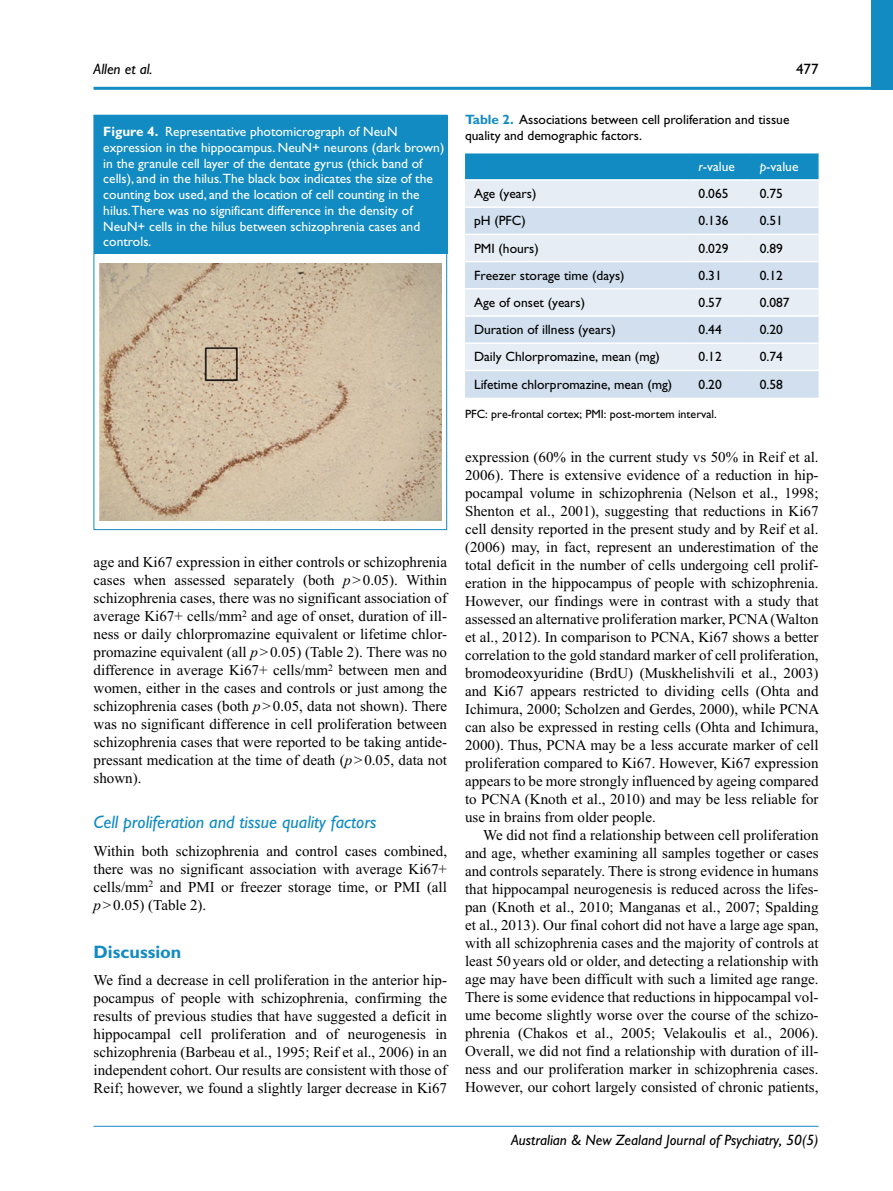
<style>
.page{position:relative;width:893px;height:1191px;background:#fff}
.page>*{position:absolute;margin:0;border:0;box-sizing:border-box;transform-origin:0 0}
.t1{font:italic 18px "Gill Sans Std";color:#118bc1}
.t2{font:700 18px "Gill Sans Std";color:#118bc1}
.t3{font:15px/18px "Times New Roman";color:#000;text-align:justify}
.t4{font:italic 15px "Gill Sans Std";color:#000}
.t5{font:15px "Gill Sans Std";color:#000}
.t6{font:13.5px/15.8px "Gill Sans Std";color:#fff}
.t7{font:13.5px/15.8px "Gill Sans Std";color:#000}
.t8{font:12px "Gill Sans Std";color:#000}
.s1{font-weight:700}
.s2{font-weight:700;color:#118bc1}
.s3{font-style:italic}
</style>
<div class="page">
<hr style="left:94px;top:87px;width:799px;height:3px;background:#118bc1">
<div style="left:872px;top:0;width:21px;height:89px;background:#118bc1"></div>
<hr style="left:94px;top:1125px;width:725px;height:1px;background:#118bc1">
<div style="left:94px;top:115px;width:353px;height:139px;background:#118bc1"></div>
<img style="left:99px;top:263px;width:342px;height:257px">
<div style="left:94px;top:115px;width:353px;height:415px;border:1px solid #118bc1"></div>
<div style="left:465px;top:153px;width:354px;height:26px;background:#118bc1"></div>
<div style="left:465px;top:181px;width:354px;height:25px;background:#e6edf5"></div>
<svg style="left:465px;top:208px;width:354px;height:190px;fill:#d1dfee"></svg>
<hr style="left:465px;top:234px;width:225px;height:1px;background:#fff">
<hr style="left:690px;top:234px;width:61px;height:1px;background:#fff">
<hr style="left:751px;top:234px;width:68px;height:1px;background:#fff">
<hr style="left:465px;top:261px;width:225px;height:1px;background:#fff">
<hr style="left:690px;top:261px;width:61px;height:1px;background:#fff">
<hr style="left:751px;top:261px;width:68px;height:1px;background:#fff">
<hr style="left:465px;top:288px;width:225px;height:1px;background:#fff">
<hr style="left:690px;top:288px;width:61px;height:1px;background:#fff">
<hr style="left:751px;top:288px;width:68px;height:1px;background:#fff">
<hr style="left:465px;top:315px;width:225px;height:2px;background:#fff">
<hr style="left:690px;top:315px;width:61px;height:2px;background:#fff">
<hr style="left:751px;top:315px;width:68px;height:2px;background:#fff">
<hr style="left:465px;top:342px;width:225px;height:2px;background:#fff">
<hr style="left:690px;top:342px;width:61px;height:2px;background:#fff">
<hr style="left:751px;top:342px;width:68px;height:2px;background:#fff">
<hr style="left:465px;top:370px;width:225px;height:1px;background:#fff">
<hr style="left:690px;top:370px;width:61px;height:1px;background:#fff">
<hr style="left:751px;top:370px;width:68px;height:1px;background:#fff">
<p class="t4" style="left:94px;top:60px;width:61px">Allen et al.</p>
<p class="t5" style="left:796px;top:60px;width:24px">477</p>
<p class="t6" style="left:103px;top:124px;width:343px"><span class="s1">Figure 4.</span> Representative photomicrograph of NeuN expression in the hippocampus. NeuN+ neurons (dark brown) in the granule cell layer of the dentate gyrus (thick band of cells), and in the hilus.The black box indicates the size of the counting box used, and the location of cell counting in the hilus.There was no significant difference in the density of NeuN+ cells in the hilus between schizophrenia cases and controls.</p>
<p class="t7" style="left:465px;top:112px;width:326px"><span class="s2">Table 2.</span> Associations between cell proliferation and tissue quality and demographic factors.</p>
<p class="t6" style="left:699px;top:159px;width:38px"><span class="s3">r</span>-value</p>
<p class="t6" style="left:760px;top:159px;width:40px"><span class="s3">p</span>-value</p>
<p class="t7" style="left:474px;top:186px;width:64px">Age (years)</p>
<p class="t7" style="left:699px;top:186px;width:31px">0.065</p>
<p class="t7" style="left:760px;top:186px;width:25px">0.75</p>
<p class="t7" style="left:474px;top:213px;width:53px">pH (PFC)</p>
<p class="t7" style="left:699px;top:213px;width:31px">0.136</p>
<p class="t7" style="left:760px;top:213px;width:25px">0.51</p>
<p class="t7" style="left:474px;top:240px;width:66px">PMI (hours)</p>
<p class="t7" style="left:699px;top:240px;width:31px">0.029</p>
<p class="t7" style="left:760px;top:240px;width:25px">0.89</p>
<p class="t7" style="left:474px;top:267px;width:152px">Freezer storage time (days)</p>
<p class="t7" style="left:699px;top:267px;width:25px">0.31</p>
<p class="t7" style="left:760px;top:267px;width:25px">0.12</p>
<p class="t7" style="left:474px;top:295px;width:113px">Age of onset (years)</p>
<p class="t7" style="left:699px;top:295px;width:25px">0.57</p>
<p class="t7" style="left:760px;top:295px;width:31px">0.087</p>
<p class="t7" style="left:474px;top:322px;width:143px">Duration of illness (years)</p>
<p class="t7" style="left:699px;top:322px;width:25px">0.44</p>
<p class="t7" style="left:760px;top:322px;width:25px">0.20</p>
<p class="t7" style="left:474px;top:349px;width:187px">Daily Chlorpromazine, mean (mg)</p>
<p class="t7" style="left:699px;top:349px;width:25px">0.12</p>
<p class="t7" style="left:760px;top:349px;width:25px">0.74</p>
<p class="t7" style="left:474px;top:376px;width:200px">Lifetime chlorpromazine, mean (mg)</p>
<p class="t7" style="left:699px;top:376px;width:25px">0.20</p>
<p class="t7" style="left:760px;top:376px;width:25px">0.58</p>
<p class="t8" style="left:465px;top:407px;width:253px">PFC: pre-frontal cortex; PMI: post-mortem interval.</p>
<p class="t3" style="left:94px;top:553px;width:355px">age and Ki67 expression in either controls or schizophrenia cases when assessed separately (both <span class="s3">p</span>&gt;0.05). Within schizophrenia cases, there was no significant association of average Ki67+ cells/mm<sup>2</sup> and age of onset, duration of ill&shy;ness or daily chlorpromazine equivalent or lifetime chlor&shy;promazine equivalent (all <span class="s3">p</span>&gt;0.05) (Table 2). There was no difference in average Ki67+ cells/mm<sup>2</sup> between men and women, either in the cases and controls or just among the schizophrenia cases (both <span class="s3">p</span>&gt;0.05, data not shown). There was no significant difference in cell proliferation between schizophrenia cases that were reported to be taking antide&shy;pressant medication at the time of death (<span class="s3">p</span>&gt;0.05, data not shown).</p>
<p class="t1" style="left:94px;top:812px;width:284px">Cell proliferation and tissue quality factors</p>
<p class="t3" style="left:94px;top:841px;width:355px">Within both schizophrenia and control cases combined, there was no significant association with average Ki67+ cells/mm<sup>2</sup> and PMI or freezer storage time, or PMI (all <span class="s3">p</span>&gt;0.05) (Table 2).</p>
<p class="t2" style="left:94px;top:940px;width:89px">Discussion</p>
<p class="t3" style="left:94px;top:970px;width:355px">We find a decrease in cell proliferation in the anterior hip&shy;pocampus of people with schizophrenia, confirming the results of previous studies that have suggested a deficit in hippocampal cell proliferation and of neurogenesis in schizophrenia (Barbeau et al., 1995; Reif et al., 2006) in an independent cohort. Our results are consistent with those of Reif; however, we found a slightly larger decrease in Ki67</p>
<p class="t3" style="left:465px;top:448px;width:356px">expression (60% in the current study vs 50% in Reif et al.<br>2006). There is extensive evidence of a reduction in hip&shy;pocampal volume in schizophrenia (Nelson et al., 1998; Shenton et al., 2001), suggesting that reductions in Ki67 cell density reported in the present study and by Reif et al. (2006) may, in fact, represent an underestimation of the total deficit in the number of cells undergoing cell prolif&shy;eration in the hippocampus of people with schizophrenia.<br>However, our findings were in contrast with a study that assessed an alternative proliferation marker, PCNA (Walton et al., 2012). In comparison to PCNA, Ki67 shows a better correlation to the gold standard marker of cell proliferation, bromodeoxyuridine (BrdU) (Muskhelishvili et al., 2003) and Ki67 appears restricted to dividing cells (Ohta and Ichimura, 2000; Scholzen and Gerdes, 2000), while PCNA can also be expressed in resting cells (Ohta and Ichimura, 2000). Thus, PCNA may be a less accurate marker of cell proliferation compared to Ki67. However, Ki67 expression appears to be more strongly influenced by ageing compared to PCNA (Knoth et al., 2010) and may be less reliable for use in brains from older people.</p>
<p class="t3" style="left:465px;top:826px;width:355px;text-indent:18px">We did not find a relationship between cell proliferation and age, whether examining all samples together or cases and controls separately. There is strong evidence in humans that hippocampal neurogenesis is reduced across the lifes&shy;pan (Knoth et al., 2010; Manganas et al., 2007; Spalding et al., 2013). Our final cohort did not have a large age span, with all schizophrenia cases and the majority of controls at least 50 years old or older, and detecting a relationship with age may have been difficult with such a limited age range.<br>There is some evidence that reductions in hippocampal vol&shy;ume become slightly worse over the course of the schizo&shy;phrenia (Chakos et al., 2005; Velakoulis et al., 2006).<br>Overall, we did not find a relationship with duration of ill&shy;ness and our proliferation marker in schizophrenia cases.<br>However, our cohort largely consisted of chronic patients,</p>
<p class="t4" style="left:511px;top:1131px;width:309px">Australian &amp; New Zealand Journal of Psychiatry, 50(5)</p>
</div>
